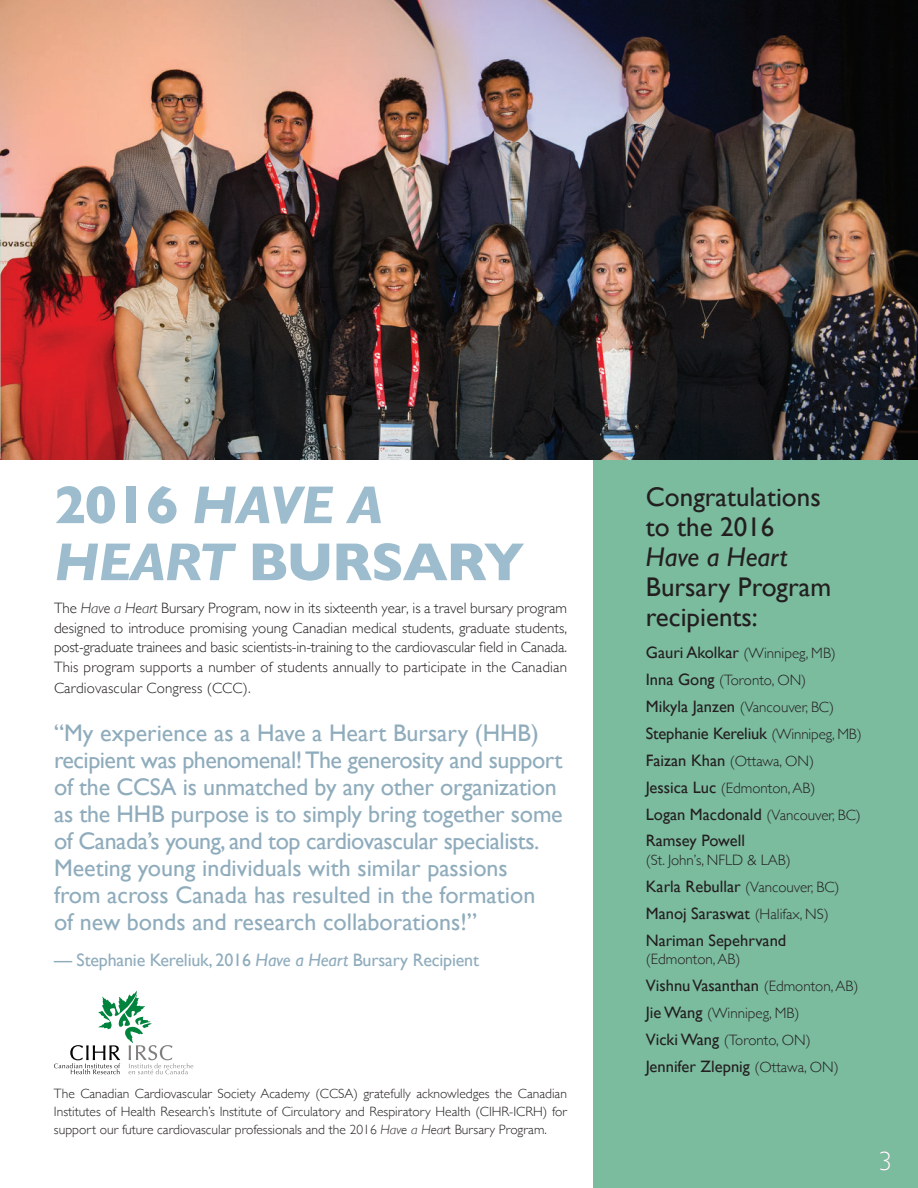
<style>
.page{position:relative;width:918px;height:1188px;background:#fff}
.page>*{position:absolute;margin:0;border:0;box-sizing:border-box;transform-origin:0 0}
.t1{font:700 54px/57px "Gill Sans";letter-spacing:-.025em;color:#9dbdce}
.t2{font:27px/30px "Gill Sans";color:#231f20}
.t3{font:italic 27px "Gill Sans";color:#231f20}
.t4{font:300 27px "Gill Sans";color:#fff}
.t5{font:24px/27px "Gill Sans";letter-spacing:-.01em;color:#8facbc}
.t6{font:18px "Gill Sans";letter-spacing:-.01em;color:#8facbc}
.t7{font:16.5px/26.8px "Gill Sans";color:#231f20}
.t8{font:300 15px/26.8px "Gill Sans";color:#231f20}
.t9{font:300 13.5px/18px "Gill Sans";color:#231f20;text-align:justify}
.s1{font-style:italic}
.s2{font-weight:400;font-size:16.5px}
.s3{font-weight:300;font-size:15px}
</style>
<div class="page">
<div style="left:594px;top:459px;width:324px;height:729px;background:#7bbb9e"></div>
<img style="left:0;top:0;width:918px;height:459px">
<svg style="left:54px;top:991px;width:139px;height:83px"></svg>
<h1 class="t1" style="left:54px;top:481px;width:472px">2016 <span class="s1">HAVE A<br>HEART</span> BURSARY</h1>
<p class="t8" style="left:54px;top:599px;width:515px;line-height:19.5px;text-align:justify">The <span class="s1">Have a Heart</span> Bursary Program, now in its sixteenth year, is a travel bursary program designed to introduce promising young Canadian medical students, graduate students, post-graduate trainees and basic scientists-in-training to the cardiovascular field in Canada.<br>This program supports a number of students annually to participate in the Canadian</p>
<p class="t8" style="left:54px;top:676px;width:198px">Cardiovascular Congress (CCC).</p>
<p class="t5" style="left:54px;top:721px;width:510px">“My experience as a Have a Heart Bursary (HHB) recipient was phenomenal! The generosity and support of the CCSA is unmatched by any other organization as the HHB purpose is to simply bring together some of Canada’s young, and top cardiovascular specialists.<br>Meeting young individuals with similar passions<br>from across Canada has resulted in the formation<br>of new bonds and research collaborations!”</p>
<p class="t6" style="left:54px;top:952px;width:427px">— Stephanie Kereliuk, 2016 <span class="s1">Have a Heart</span> Bursary Recipient</p>
<p class="t9" style="left:54px;top:1086px;width:515px">The Canadian Cardiovascular Society Academy (CCSA) gratefully acknowledges the Canadian Institutes of Health Research’s Institute of Circulatory and Respiratory Health (CIHR-ICRH) for support our future cardiovascular professionals and the 2016 <span class="s1">Have a Hear</span>t Bursary Program.</p>
<h2 class="t2" style="left:646px;top:484px;width:176px">Congratulations to the 2016</h2>
<h2 class="t3" style="left:646px;top:541px;width:143px">Have a Heart</h2>
<h2 class="t2" style="left:646px;top:574px;width:187px">Bursary Program recipients:</h2>
<p class="t8" style="left:646px;top:641px;width:192px"><span class="s2">Gauri Akolkar</span> (Winnipeg, MB)<br><span class="s2">Inna Gong</span> (Toronto, ON)<br><span class="s2">Mikyla Janzen</span> (Vancouver, BC)</p>
<p class="t7" style="left:646px;top:721px;width:217px">Stephanie Kereliuk <span class="s3">(Winnipeg, MB)</span></p>
<p class="t8" style="left:646px;top:749px;width:171px"><span class="s2">Faizan Khan</span> (Ottawa, ON)<br><span class="s2">Jessica Luc</span> (Edmonton, AB)</p>
<p class="t7" style="left:646px;top:802px;width:217px">Logan Macdonald <span class="s3">(Vancouver, BC)<br></span>Ramsey Powell</p>
<p class="t8" style="left:646px;top:848px;width:195px">(St. John’s, NFLD &amp; LAB)<br><span class="s2">Karla Rebullar</span> (Vancouver, BC)</p>
<p class="t7" style="left:646px;top:901px;width:185px">Manoj Saraswat <span class="s3">(Halifax, NS)<br></span>Nariman Sepehrvand</p>
<p class="t8" style="left:646px;top:947px;width:96px">(Edmonton, AB)</p>
<p class="t7" style="left:646px;top:974px;width:214px">Vishnu Vasanthan <span class="s3">(Edmonton, AB)</span></p>
<p class="t8" style="left:646px;top:1001px;width:166px"><span class="s2">Jie Wang</span> (Winnipeg, MB)<br><span class="s2">Vicki Wang</span> (Toronto, ON)</p>
<p class="t7" style="left:646px;top:1054px;width:194px">Jennifer Zlepnig <span class="s3">(Ottawa, ON)</span></p>
<h2 class="t4" style="left:879px;top:1150px;width:15px">3</h2>
</div>
